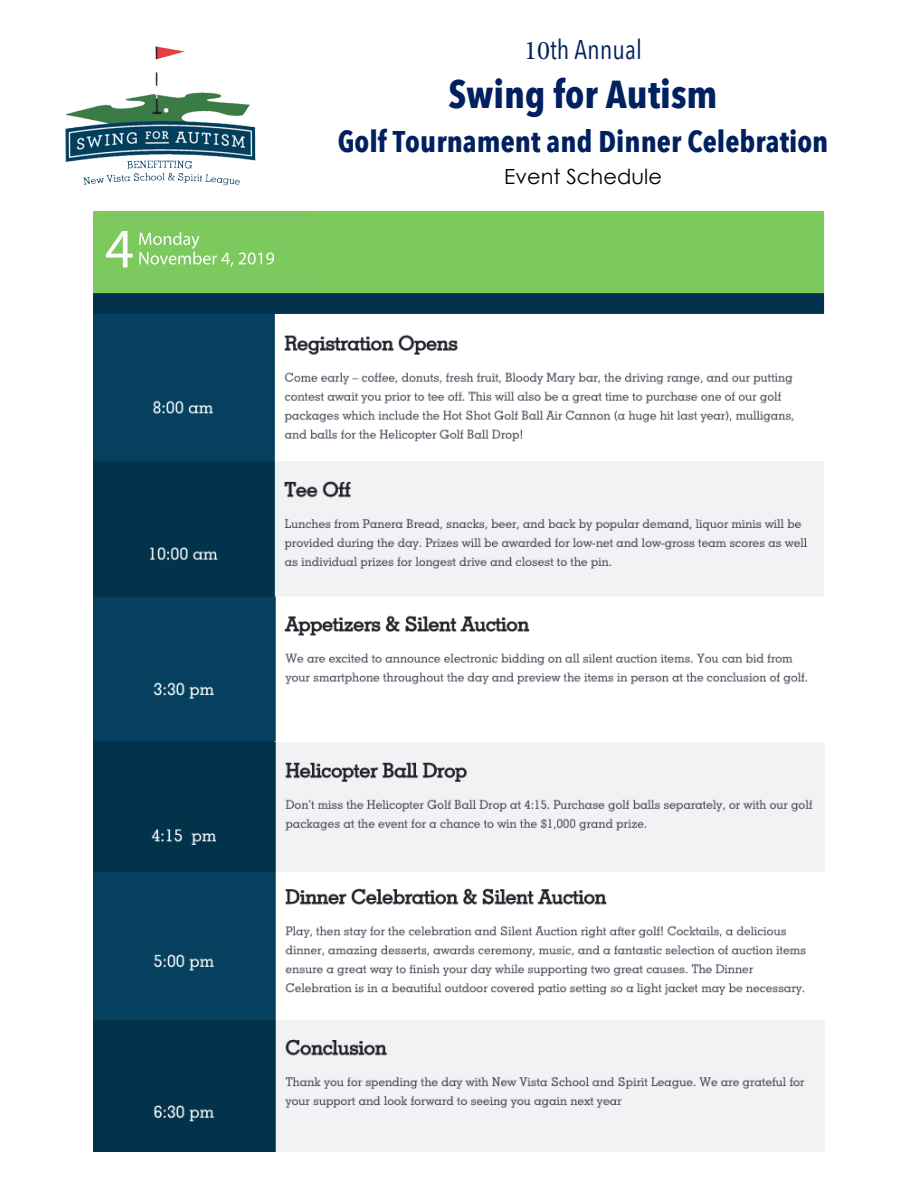
<style>
.page{position:relative;width:918px;height:1188px;background:#fff}
.page>*{position:absolute;margin:0;border:0;box-sizing:border-box;transform-origin:0 0}
.t1{font:700 38.85px "Avenir Next Condensed";color:#002060}
.t2{font:700 29.85px "Avenir Next Condensed";color:#002060}
.t3{font:27px "Avenir Next Condensed";color:#002060}
.t4{font:20.85px "Century Gothic";letter-spacing:.005em;color:#000}
.s1{font-family:"Minion Pro"}
</style>
<div class="page">
<img style="left:94px;top:211px;width:730px;height:940px">
<img style="left:65px;top:46px;width:191px;height:140px">
<div style="left:101px;top:213px;width:214px;height:75px;background:#7cc85e"></div>
<div style="left:104px;top:223px;width:207px;height:53px;background:#7cc95e"></div>
<svg style="left:139px;top:232px;width:94px;height:35px"></svg>
<svg style="left:239px;top:252px;width:35px;height:13px"></svg>
<svg style="left:106px;top:231px;width:27px;height:36px"></svg>
<p class="t3" style="left:524px;top:27px;width:119px"><span class="s1">10</span>th Annual</p>
<h1 class="t1" style="left:449px;top:70px;width:271px">Swing for Autism</h1>
<p class="t2" style="left:338px;top:123px;width:492px">Golf Tournament and Dinner Celebration</p>
<p class="t4" style="left:504px;top:164px;width:159px">Event Schedule</p>
</div>
